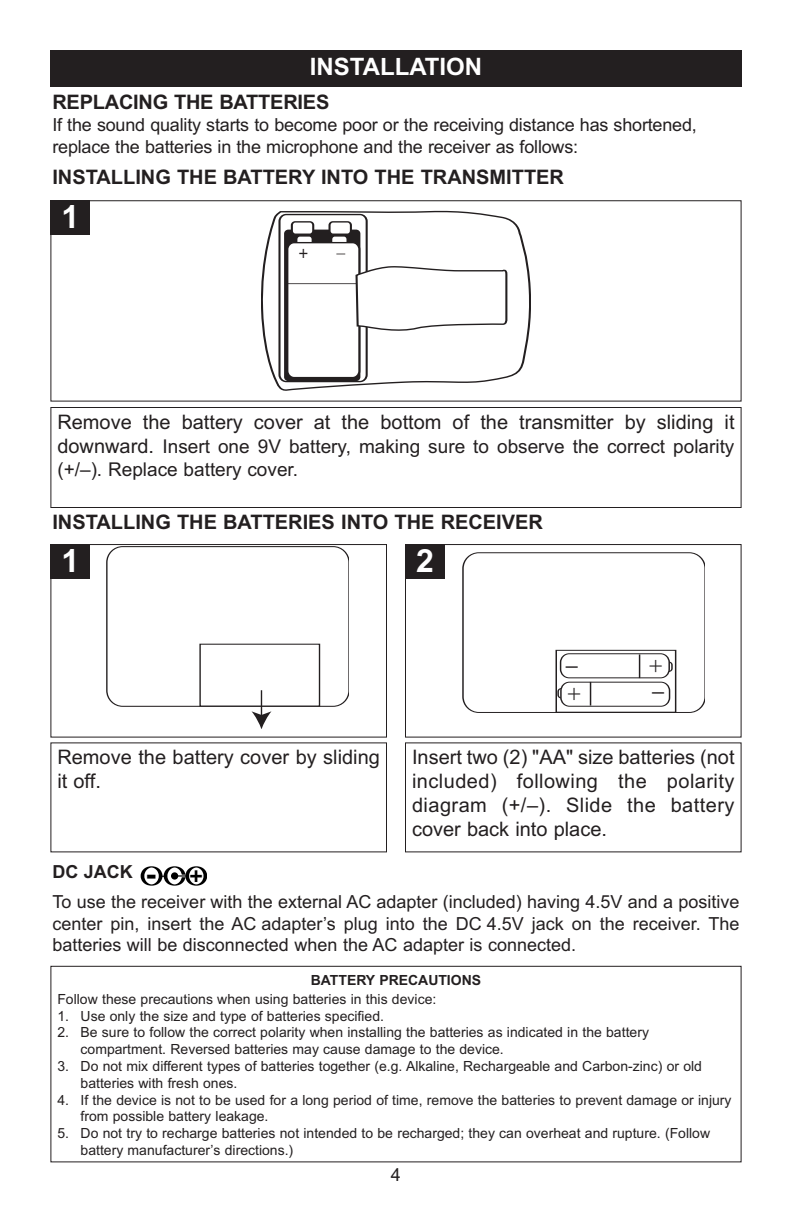
<style>
.page{position:relative;width:792px;height:1224px;background:#fff}
.page>*{position:absolute;margin:0;border:0;box-sizing:border-box;transform-origin:0 0}
.t1{font:32px "Arial Bold MS";color:#fff}
.t2{font:700 29.8px "Helvetica";color:#000}
.t3{font:24px "Arial Bold MS";color:#fff}
.t4{font:24px "Palatino";color:#231f20}
.t5{font:20px/24px "Arial MS";color:#231f20}
.t6{font:20px "Arial Bold MS";color:#231f20}
.t7{font:19px/23.2px "Arial MS";color:#231f20}
.t8{font:18px/21.6px "Arial MS";letter-spacing:-.01em;color:#231f20}
.t9{font:18px "Arial Bold MS";color:#231f20}
.t10{font:18px "Helvetica";color:#231f20;scale:.89 1}
.t11{font:14px/16.8px "Arial MS";color:#231f20}
.t12{font:14px "Arial Bold MS";color:#231f20}
.s1{font-size:20px}
.s2{font-size:23px}
</style>
<div class="page">
<div style="left:50px;top:50px;width:692px;height:37px;background:#231f20"></div>
<div style="left:50px;top:407px;width:692px;height:101px;border:1px solid #231f20"></div>
<svg style="left:261px;top:211px;width:270px;height:180px"></svg>
<div style="left:279px;top:214px;width:89px;height:168px;border:2px solid #231f20;border-radius:7px"></div>
<div style="left:285px;top:230px;width:74px;height:150px;background:#231f20;border-radius:3px"></div>
<div style="left:284px;top:229px;width:76px;height:152px;border:2px solid #231f20;border-radius:3px"></div>
<div style="left:296px;top:236px;width:17px;height:15px;background:#fff;border-radius:3px"></div>
<div style="left:296px;top:235px;width:18px;height:17px;border:2px solid #231f20;border-radius:3px"></div>
<div style="left:331px;top:236px;width:17px;height:15px;background:#fff;border-radius:3px"></div>
<div style="left:330px;top:235px;width:18px;height:17px;border:2px solid #231f20;border-radius:3px"></div>
<div style="left:287px;top:243px;width:72px;height:135px;background:#fff;border-radius:7px"></div>
<div style="left:287px;top:242px;width:73px;height:136px;border:2px solid #231f20;border-radius:7px"></div>
<hr style="left:287px;top:283px;width:70px;height:1px;background:#231f20">
<svg style="left:354px;top:265px;width:154px;height:69px"></svg>
<div style="left:292px;top:222px;width:21px;height:12px;background:#fff;border-radius:3px"></div>
<div style="left:291px;top:221px;width:23px;height:14px;border:2px solid #231f20;border-radius:3px"></div>
<div style="left:330px;top:222px;width:21px;height:12px;background:#fff;border-radius:3px"></div>
<div style="left:329px;top:221px;width:23px;height:14px;border:2px solid #231f20;border-radius:3px"></div>
<div style="left:50px;top:200px;width:692px;height:202px;border:1px solid #231f20"></div>
<div style="left:50px;top:200px;width:40px;height:35px;background:#231f20"></div>
<div style="left:106px;top:546px;width:243px;height:161px;border:1px solid #231f20;border-radius:16px"></div>
<div style="left:200px;top:644px;width:120px;height:63px;border:1px solid #231f20"></div>
<svg style="left:252px;top:690px;width:19px;height:38px"></svg>
<div style="left:50px;top:544px;width:337px;height:194px;border:1px solid #231f20"></div>
<div style="left:50px;top:544px;width:40px;height:35px;background:#231f20"></div>
<div style="left:462px;top:552px;width:243px;height:161px;border:1px solid #231f20;border-radius:16px"></div>
<svg style="left:558px;top:655px;width:113px;height:52px"></svg>
<div style="left:556px;top:650px;width:120px;height:63px;border:1px solid #231f20"></div>
<div style="left:666px;top:661px;width:7px;height:11px;border:1px solid #231f20;border-radius:3px"></div>
<div style="left:561px;top:654px;width:108px;height:24px;background:#fff;border-radius:9px"></div>
<div style="left:560px;top:653px;width:110px;height:25px;border:1px solid #231f20;border-radius:9px"></div>
<svg style="left:639px;top:654px;width:1px;height:24px"></svg>
<div style="left:558px;top:688px;width:7px;height:11px;border:1px solid #231f20;border-radius:3px"></div>
<div style="left:561px;top:682px;width:109px;height:24px;background:#fff;border-radius:9px"></div>
<div style="left:560px;top:682px;width:110px;height:25px;border:1px solid #231f20;border-radius:9px"></div>
<svg style="left:590px;top:682px;width:1px;height:24px"></svg>
<div style="left:405px;top:544px;width:337px;height:194px;border:1px solid #231f20"></div>
<div style="left:405px;top:544px;width:40px;height:35px;background:#231f20"></div>
<svg style="left:140px;top:866px;width:67px;height:20px"></svg>
<div style="left:164px;top:866px;width:21px;height:20px;border:2px solid #000;border-radius:50%"></div>
<div style="left:141px;top:866px;width:21px;height:20px;border:2px solid #000;border-radius:50%"></div>
<div style="left:171px;top:872px;width:7px;height:8px;background:#000;border-radius:50%"></div>
<svg style="left:180px;top:874px;width:12px;height:4px"></svg>
<svg style="left:178px;top:875px;width:8px;height:2px"></svg>
<div style="left:186px;top:866px;width:20px;height:20px;border:2px solid #000;border-radius:50%"></div>
<div style="left:50px;top:966px;width:692px;height:196px;border:1px solid #231f20"></div>
<h3 class="t3" style="left:310px;top:53px;width:174px">INSTALLATION</h3>
<h3 class="t6" style="left:52px;top:90px;width:279px">REPLACING THE BATTERIES</h3>
<p class="t8" style="left:52px;top:114px;width:646px">If the sound quality starts to become poor or the receiving distance has shortened, replace the batteries in the microphone and the receiver as follows:</p>
<h3 class="t6" style="left:52px;top:165px;width:513px">INSTALLING THE BATTERY INTO THE TRANSMITTER</h3>
<h1 class="t1" style="left:62px;top:198px;width:19px">1</h1>
<p class="t10" style="left:299px;top:245px;width:12px">+</p>
<h3 class="t5" style="left:57px;top:410px;width:679px">Remove the battery cover at the bottom of the transmitter by sliding it</h3>
<h3 class="t7" style="left:57px;top:434px;width:679px"><span class="s1">downward.</span> Insert one 9V battery, making sure to observe the correct polarity (+/–). Replace battery cover.</h3>
<h3 class="t6" style="left:52px;top:511px;width:492px">INSTALLING THE BATTERIES INTO THE RECEIVER</h3>
<h1 class="t1" style="left:62px;top:542px;width:19px">1</h1>
<h1 class="t1" style="left:416px;top:542px;width:19px">2</h1>
<h3 class="t5" style="left:57px;top:745px;width:324px">Remove the battery cover by sliding it off.</h3>
<h3 class="t4" style="left:566px;top:651px;width:13px">–</h3>
<h3 class="t4" style="left:649px;top:651px;width:16px">+</h3>
<h3 class="t4" style="left:582px;top:709px;width:16px;rotate:-180deg">+</h3>
<h3 class="t4" style="left:664px;top:709px;width:13px;rotate:-180deg">–</h3>
<h3 class="t5" style="left:412px;top:745px;width:324px;text-align:justify">Insert two (2) "AA" size batteries (not included) following the polarity diagram (+/–). Slide the battery cover back into place.</h3>
<p class="t9" style="left:52px;top:862px;width:82px">DC JACK</p>
<p class="t8" style="left:52px;top:891px;width:689px;text-align:justify">To use the receiver with the external AC adapter (included) having 4.5V and a positive center pin, insert the AC adapter’s plug into the DC 4.5V jack on the receiver. The batteries will be disconnected when the AC adapter is connected.</p>
<h2 class="t2" style="left:147px;top:862px;width:58px">- <span class="s2">+</span></h2>
<p class="t12" style="left:311px;top:972px;width:172px">BATTERY PRECAUTIONS</p>
<p class="t11" style="left:57px;top:991px;width:380px">Follow these precautions when using batteries in this device:</p>
<p class="t11" style="left:57px;top:1007px;width:328px">1. Use only the size and type of batteries specified.</p>
<p class="t11" style="left:81px;top:1024px;width:570px;text-indent:-23px">2. Be sure to follow the correct polarity when installing the batteries as indicated in the battery compartment. Reversed batteries may cause damage to the device.</p>
<p class="t11" style="left:81px;top:1058px;width:623px;text-indent:-23px">3. Do not mix different types of batteries together (e.g. Alkaline, Rechargeable and Carbon-zinc) or old batteries with fresh ones.</p>
<p class="t11" style="left:81px;top:1091px;width:652px;text-indent:-23px">4. If the device is not to be used for a long period of time, remove the batteries to prevent damage or injury from possible battery leakage.</p>
<p class="t11" style="left:81px;top:1125px;width:631px;text-indent:-23px">5. Do not try to recharge batteries not intended to be recharged; they can overheat and rupture. (Follow battery manufacturer’s directions.)</p>
<p class="t8" style="left:391px;top:1164px;width:12px">4</p>
</div>
